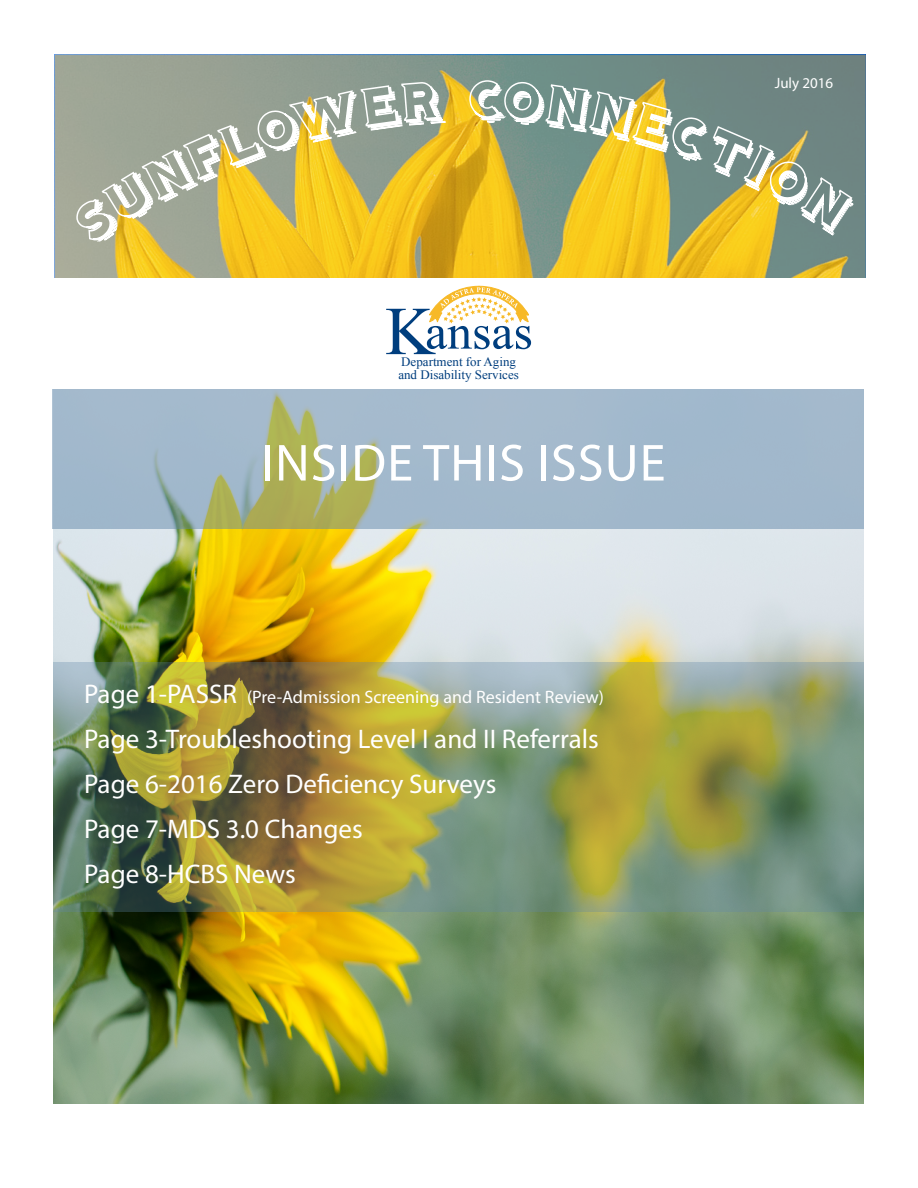
<style>
.page{position:relative;width:918px;height:1188px;background:#fff}
.page>*{position:absolute;margin:0;border:0;box-sizing:border-box;transform-origin:0 0}
.t1{font:52.5px "Myriad Pro";letter-spacing:.02em;color:#fff}
.t2{font:27px/45px "Myriad Pro";color:#fff}
.t3{font:18px "Myriad Pro";color:#fff}
.t4{font:15px "Myriad Pro";color:#fff}
.t5{font:12.9px/12.9px "Times New Roman";color:#003e7e}
.s1{font-size:27px}
</style>
<div class="page">
<svg style="left:55px;top:55px;width:810px;height:223px;background:#b5a858"></svg>
<svg style="left:73px;top:68px;width:377px;height:177px;background:#bab37a"></svg>
<svg style="left:460px;top:75px;width:395px;height:162px;background:#a6a770"></svg>
<img style="left:53px;top:529px;width:811px;height:574px">
<svg style="left:386px;top:286px;width:145px;height:68px"></svg>
<svg style="left:52px;top:389px;width:812px;height:140px;background:#a3b7be"></svg>
<svg style="left:53px;top:662px;width:811px;height:250px;background:#8b9059"></svg>
<p class="t5" style="left:398px;top:355px;width:122px">Department for Aging and Disability Services</p>
<h1 class="t1" style="left:262px;top:431px;width:405px">INSIDE THIS ISSUE</h1>
<p class="t3" style="left:84px;top:686px;width:522px"><span class="s1">Page 1-PASSR</span> (Pre-Admission Screening and Resident Review)</p>
<p class="t2" style="left:84px;top:716px;width:516px">Page 3-Troubleshooting Level I and II Referrals<br>Page 6-2016 Zero Deficiency Surveys<br>Page 7-MDS 3.0 Changes<br>Page 8-HCBS News</p>
<p class="t4" style="left:775px;top:74px;width:60px">July 2016</p>
</div>
